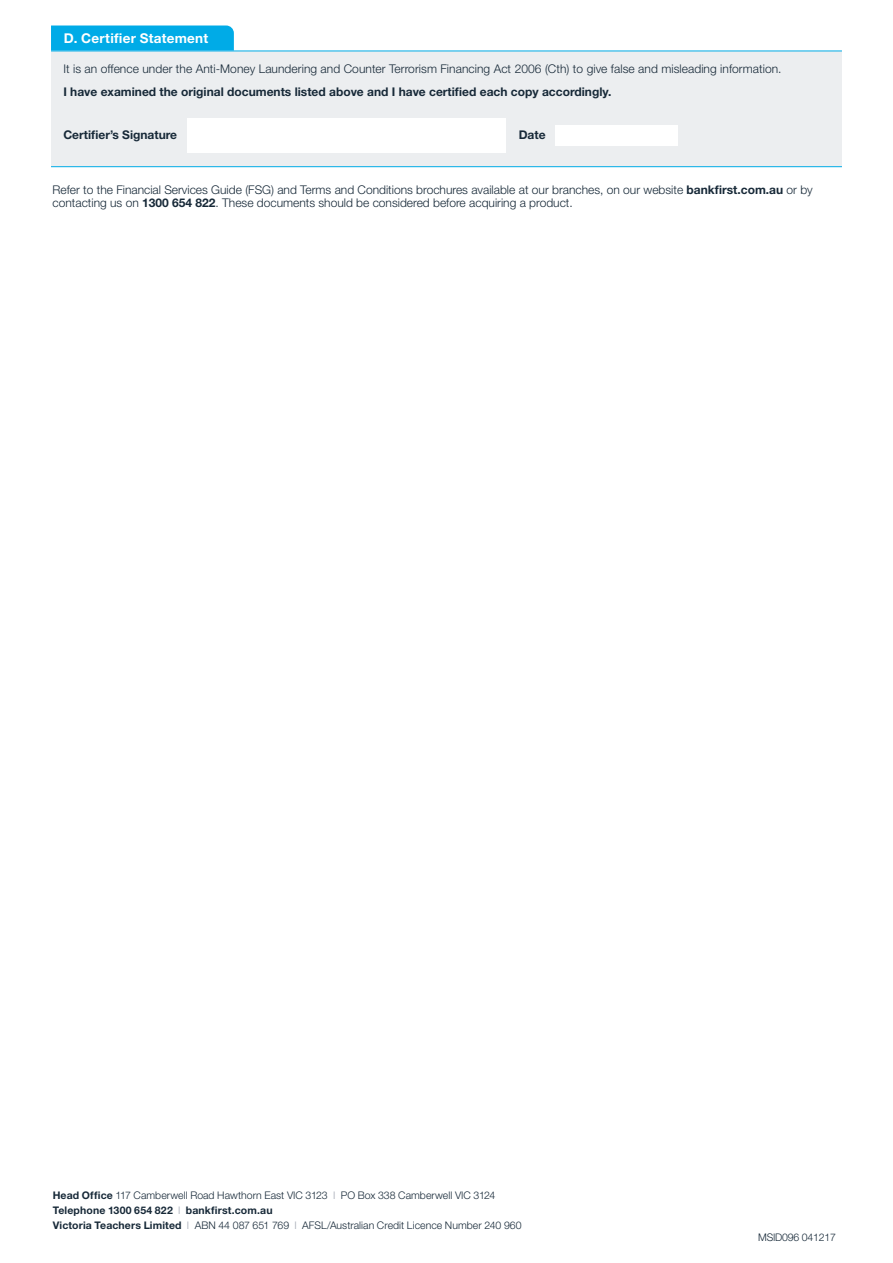
<style>
.page{position:relative;width:893px;height:1263px;background:#fff}
.page>*{position:absolute;margin:0;border:0;box-sizing:border-box;transform-origin:0 0}
.t1{font:700 13.5px "Helvetica Neue LT Std";letter-spacing:.02em;color:#fff}
.t2{font:300 12px/13.5px "Helvetica Neue LT Std";color:#172938}
.t3{font:700 12px "Helvetica Neue LT Std";color:#172938}
.t4{font:300 10.5px/15px "Helvetica Neue LT Std";letter-spacing:.005em;color:#172938}
.t5{font:300 10.5px "Helvetica Neue LT Std";letter-spacing:-.02em;color:#172938}
.s1{font-weight:700}
.s2{color:#a2a7b2}
</style>
<div class="page">
<div style="left:51px;top:51px;width:791px;height:116px;background:#eceef0"></div>
<hr style="left:51px;top:166px;width:791px;height:1px;background:#00abe7">
<hr style="left:51px;top:51px;width:791px;height:1px;background:#00abe7">
<div style="left:187px;top:119px;width:318px;height:34px;background:#fff"></div>
<div style="left:556px;top:125px;width:122px;height:21px;background:#fff"></div>
<div style="left:51px;top:26px;width:183px;height:25px;background:#00abe7"></div>
<p class="t1" style="left:64px;top:29px;width:146px">D. Certifier Statement</p>
<p class="t2" style="left:63px;top:62px;width:720px">It is an offence under the Anti-Money Laundering and Counter Terrorism Financing Act 2006 (Cth) to give false and misleading information.</p>
<p class="t3" style="left:63px;top:84px;width:549px">I have examined the original documents listed above and I have certified each copy accordingly.</p>
<p class="t3" style="left:63px;top:128px;width:115px">Certifier’s Signature</p>
<p class="t3" style="left:519px;top:128px;width:28px">Date</p>
<p class="t2" style="left:53px;top:182px;width:762px">Refer to the Financial Services Guide (FSG) and Terms and Conditions brochures available at our branches, on our website <span class="s1">bankfirst.com.au</span> or by contacting us on <span class="s1">1300 654 822</span>. These documents should be considered before acquiring a product.</p>
<p class="t4" style="left:53px;top:1187px;width:470px"><span class="s1">Head Office</span> 117 Camberwell Road Hawthorn East VIC 3123 <span class="s2">I</span> PO Box 338 Camberwell VIC 3124<br><span class="s1">Telephone 1300 654 822</span> <span class="s2">I</span> <span class="s1">bankfirst.com.au<br>Victoria Teachers Limited</span> <span class="s2">I</span> ABN 44 087 651 769 <span class="s2">I</span> AFSL/Australian Credit Licence Number 240 960</p>
<p class="t5" style="left:758px;top:1231px;width:79px">MSID096 041217</p>
</div>
